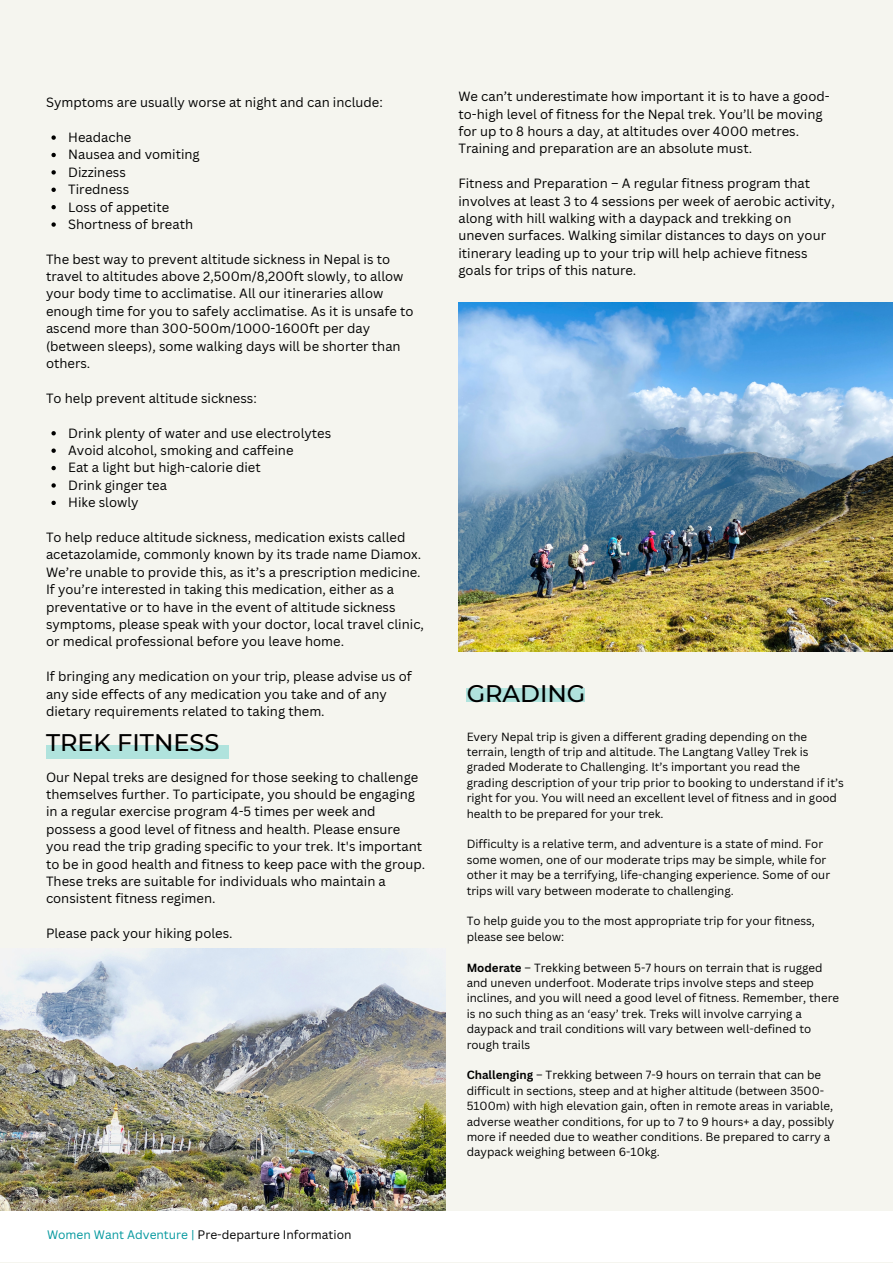
<style>
.page{position:relative;width:893px;height:1264px;background:#fff}
.page>*{position:absolute;margin:0;border:0;box-sizing:border-box;transform-origin:0 0}
.t1{font:500 24px "Montserrat";color:#000}
.t2{font:13.05px/17.4px "Canva Sans";color:#000}
.t3{font:12px "Canva Sans";color:#000}
.t4{font:11.55px/15.5px "Canva Sans";color:#000}
.s1{font-weight:700}
.s2{color:#03989e}
</style>
<div class="page">
<div style="left:0;top:0;width:892px;height:1262px;background:#f5f5ef"></div>
<div style="left:0;top:1211px;width:892px;height:50px;background:#fff"></div>
<svg style="left:51px;top:135px;width:5px;height:5px"></svg>
<svg style="left:51px;top:153px;width:5px;height:4px"></svg>
<svg style="left:51px;top:170px;width:5px;height:4px"></svg>
<svg style="left:51px;top:188px;width:5px;height:4px"></svg>
<svg style="left:51px;top:205px;width:5px;height:4px"></svg>
<svg style="left:51px;top:222px;width:5px;height:5px"></svg>
<svg style="left:51px;top:431px;width:5px;height:4px"></svg>
<svg style="left:51px;top:448px;width:5px;height:5px"></svg>
<svg style="left:51px;top:466px;width:5px;height:4px"></svg>
<svg style="left:51px;top:483px;width:5px;height:4px"></svg>
<svg style="left:51px;top:500px;width:5px;height:5px"></svg>
<div style="left:46px;top:745px;width:182px;height:13px;background:#b0e3dd"></div>
<div style="left:466px;top:688px;width:118px;height:14px;background:#b0e3dd"></div>
<img style="left:0;top:948px;width:446px;height:262px">
<img style="left:458px;top:302px;width:434px;height:349px">
<p class="t2" style="left:46px;top:93px;width:338px">Symptoms are usually worse at night and can include:</p>
<p class="t2" style="left:68px;top:128px;width:65px">Headache</p>
<p class="t2" style="left:68px;top:145px;width:133px">Nausea and vomiting</p>
<p class="t2" style="left:68px;top:163px;width:59px">Dizziness</p>
<p class="t2" style="left:68px;top:180px;width:62px">Tiredness</p>
<p class="t2" style="left:68px;top:198px;width:102px">Loss of appetite</p>
<p class="t2" style="left:68px;top:215px;width:126px">Shortness of breath</p>
<p class="t2" style="left:46px;top:250px;width:369px">The best way to prevent altitude sickness in Nepal is to travel to altitudes above 2,500m/8,200ft slowly, to allow your body time to acclimatise. All our itineraries allow enough time for you to safely acclimatise. As it is unsafe to ascend more than 300-500m/1000-1600ft per day (between sleeps), some walking days will be shorter than others.</p>
<p class="t2" style="left:46px;top:389px;width:212px">To help prevent altitude sickness:</p>
<p class="t2" style="left:68px;top:424px;width:264px">Drink plenty of water and use electrolytes</p>
<p class="t2" style="left:68px;top:441px;width:227px">Avoid alcohol, smoking and caffeine</p>
<p class="t2" style="left:68px;top:458px;width:194px">Eat a light but high-calorie diet</p>
<p class="t2" style="left:68px;top:476px;width:100px">Drink ginger tea</p>
<p class="t2" style="left:68px;top:493px;width:72px">Hike slowly</p>
<p class="t2" style="left:46px;top:528px;width:379px">To help reduce altitude sickness, medication exists called acetazolamide, commonly known by its trade name Diamox.<br>We’re unable to provide this, as it’s a prescription medicine.<br>If you’re interested in taking this medication, either as a preventative or to have in the event of altitude sickness symptoms, please speak with your doctor, local travel clinic, or medical professional before you leave home.</p>
<p class="t2" style="left:46px;top:667px;width:367px">If bringing any medication on your trip, please advise us of any side effects of any medication you take and of any dietary requirements related to taking them.</p>
<p class="t2" style="left:458px;top:87px;width:373px">We can’t underestimate how important it is to have a good&shy;to-high level of fitness for the Nepal trek. You’ll be moving for up to 8 hours a day, at altitudes over 4000 metres.<br>Training and preparation are an absolute must.</p>
<p class="t2" style="left:458px;top:174px;width:378px">Fitness and Preparation – A regular fitness program that involves at least 3 to 4 sessions per week of aerobic activity, along with hill walking with a daypack and trekking on uneven surfaces. Walking similar distances to days on your itinerary leading up to your trip will help achieve fitness goals for trips of this nature.</p>
<p class="t1" style="left:466px;top:679px;width:120px">GRADING</p>
<p class="t1" style="left:46px;top:728px;width:175px">TREK FITNESS</p>
<p class="t4" style="left:466px;top:728px;width:378px">Every Nepal trip is given a different grading depending on the terrain, length of trip and altitude. The Langtang Valley Trek is graded Moderate to Challenging. It’s important you read the grading description of your trip prior to booking to understand if it’s right for you. You will need an excellent level of fitness and in good health to be prepared for your trek.</p>
<p class="t4" style="left:466px;top:836px;width:365px">Difficulty is a relative term, and adventure is a state of mind. For some women, one of our moderate trips may be simple, while for other it may be a terrifying, life-changing experience. Some of our trips will vary between moderate to challenging.</p>
<p class="t4" style="left:466px;top:913px;width:350px">To help guide you to the most appropriate trip for your fitness, please see below:</p>
<p class="t4" style="left:466px;top:959px;width:374px"><span class="s1">Moderate</span> – Trekking between 5-7 hours on terrain that is rugged and uneven underfoot. Moderate trips involve steps and steep inclines, and you will need a good level of fitness. Remember, there is no such thing as an ‘easy’ trek. Treks will involve carrying a daypack and trail conditions will vary between well-defined to rough trails</p>
<p class="t4" style="left:466px;top:1067px;width:369px"><span class="s1">Challenging</span> – Trekking between 7-9 hours on terrain that can be difficult in sections, steep and at higher altitude (between 3500- 5100m) with high elevation gain, often in remote areas in variable, adverse weather conditions, for up to 7 to 9 hours+ a day, possibly more if needed due to weather conditions. Be prepared to carry a daypack weighing between 6-10kg.</p>
<p class="t2" style="left:46px;top:768px;width:381px">Our Nepal treks are designed for those seeking to challenge themselves further. To participate, you should be engaging in a regular exercise program 4-5 times per week and possess a good level of fitness and health. Please ensure you read the trip grading specific to your trek. It's important to be in good health and fitness to keep pace with the group.<br>These treks are suitable for individuals who maintain a consistent fitness regimen.</p>
<p class="t2" style="left:46px;top:924px;width:188px">Please pack your hiking poles.</p>
<p class="t3" style="left:47px;top:1225px;width:306px"><span class="s2">Women Want Adventure |</span> Pre-departure Information</p>
</div>
